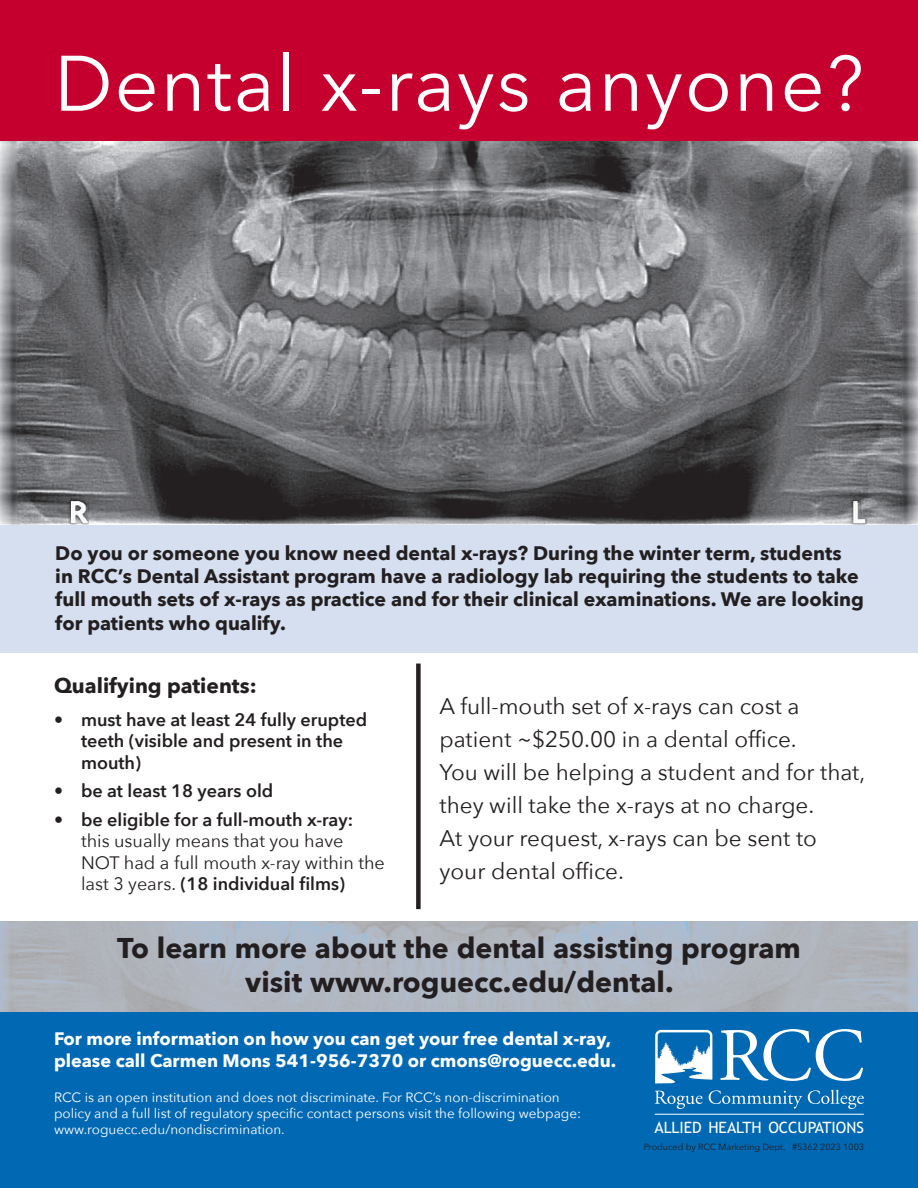
<style>
.page{position:relative;width:918px;height:1188px;background:#fff}
.page>*{position:absolute;margin:0;border:0;box-sizing:border-box;transform-origin:0 0}
.t1{font:77.7px "Avenir Next";letter-spacing:.02em;color:#fff}
.t2{font:700 28.5px/34.2px "Avenir Next";color:#231f20;text-align:center}
.t3{font:22.5px/33px "Avenir Next";color:#231f20}
.t4{font:700 21px "Avenir Next";color:#231f20}
.t5{font:700 19.5px/23.4px "Avenir Next";color:#231f20}
.t6{font:600 18px/21.6px "Avenir Next";color:#231f20}
.t7{font:700 18px/21.6px "Avenir Next";color:#fff}
.t8{font:18px/21.6px "Avenir Next";color:#231f20}
.t9{font:15.6px "Trebuchet MS";color:#fff}
.t10{font:13.5px "Avenir Next";color:#fff}
.t11{font:9px "Avenir Next";color:#231f20}
.s1{font-weight:600}
</style>
<div class="page">
<div style="left:0;top:525px;width:918px;height:127px;background:#d5dff0"></div>
<div style="left:0;top:1012px;width:918px;height:176px;background:#0168b3"></div>
<div style="left:416px;top:664px;width:5px;height:245px;background:#231f20"></div>
<hr style="left:655px;top:1114px;width:209px;height:1px;background:#fff">
<div style="left:0;top:0;width:918px;height:142px;background:#c5002e"></div>
<img style="left:0;top:142px;width:918px;height:383px">
<svg style="left:654px;top:1029px;width:210px;height:80px"></svg>
<p class="t1" style="left:54px;top:18px;width:811px">Dental x-rays anyone?</p>
<p class="t5" style="left:55px;top:541px;width:810px">Do you or someone you know need dental x-rays? During the winter term, students in RCC’s Dental Assistant program have a radiology lab requiring the students to take full mouth sets of x-rays as practice and for their clinical examinations. We are looking</p>
<p class="t5" style="left:55px;top:611px;width:232px">for patients who qualify.</p>
<h1 class="t4" style="left:54px;top:668px;width:204px">Qualifying patients:</h1>
<p class="t6" style="left:81px;top:708px;width:288px;text-indent:-27px">• must have at least 24 fully erupted teeth (visible and present in the mouth)</p>
<p class="t6" style="left:54px;top:780px;width:221px">• be at least 18 years old</p>
<p class="t6" style="left:54px;top:808px;width:301px">• be eligible for a full-mouth x-ray:</p>
<p class="t8" style="left:81px;top:829px;width:305px">this usually means that you have<br>NOT had a full mouth x-ray within the last 3 years. <span class="s1">(18 individual films)</span></p>
<p class="t3" style="left:440px;top:689px;width:361px">A full-mouth set of x-rays can cost a</p>
<p class="t3" style="left:440px;top:722px;width:359px">patient ~$250.00 in a dental office.</p>
<p class="t3" style="left:440px;top:755px;width:427px">You will be helping a student and for that, they will take the x-rays at no charge.<br>At your request, x-rays can be sent to</p>
<p class="t3" style="left:440px;top:854px;width:186px">your dental office.</p>
<p class="t2" style="left:117px;top:930px;width:685px">To learn more about the dental assisting program visit www.roguecc.edu/dental.</p>
<p class="t7" style="left:54px;top:1028px;width:564px">For more information on how you can get your free dental x-ray, please call Carmen Mons 541-956-7370 or cmons@roguecc.edu.</p>
<p class="t10" style="left:54px;top:1086px;width:507px">RCC is an open institution and does not discriminate. For RCC’s non-discrimination</p>
<p class="t10" style="left:54px;top:1102px;width:529px">policy and a full list of regulatory specific contact persons visit the following webpage:</p>
<p class="t10" style="left:54px;top:1118px;width:232px">www.roguecc.edu/nondiscrimination.</p>
<p class="t9" style="left:654px;top:1118px;width:211px">ALLIED HEALTH OCCUPATIONS</p>
<p class="t11" style="left:644px;top:1139px;width:222px">Produced by RCC Marketing Dept. #5362 2023 1003</p>
</div>
